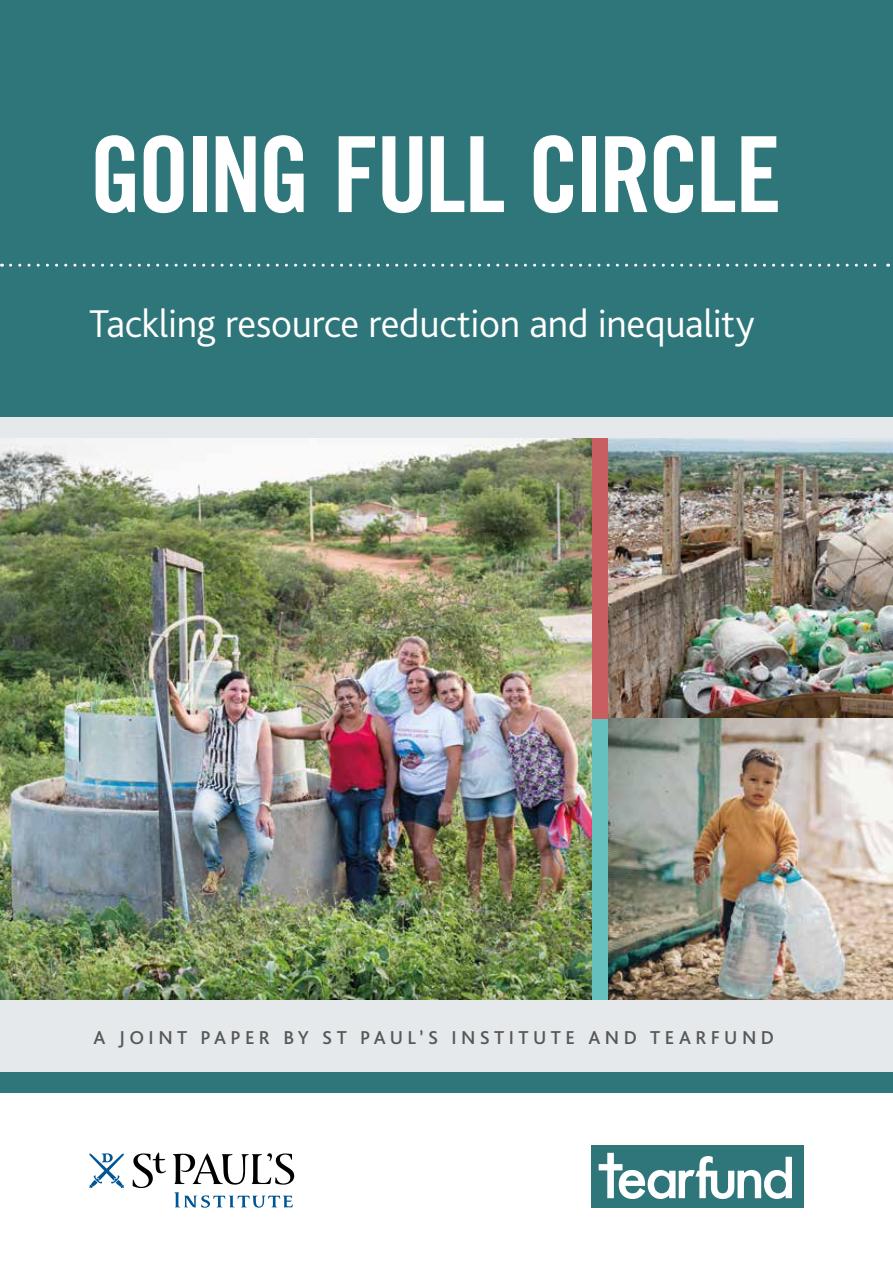
<style>
.page{position:relative;width:893px;height:1263px;background:#fff}
.page>*{position:absolute;margin:0;border:0;box-sizing:border-box;transform-origin:0 0}
.t1{font:105px "Trade Gothic Bold Cond Twenty";letter-spacing:-.04em;color:#fff}
.t2{font:300 40.5px "Bliss Pro";letter-spacing:-.01em;color:#fff}
.t3{font:500 19.5px "Bliss Pro";letter-spacing:.225em;color:#575756}
</style>
<div class="page">
<div style="left:0;top:0;width:893px;height:1093px;background:#2e767a"></div>
<div style="left:591px;top:1145px;width:213px;height:63px;background:#2e767a"></div>
<svg style="left:599px;top:1153px;width:193px;height:46px"></svg>
<div style="left:0;top:417px;width:893px;height:654px;background:#e5e9ec"></div>
<img style="left:0;top:438px;width:591px;height:561px">
<img style="left:608px;top:438px;width:285px;height:281px">
<img style="left:608px;top:719px;width:285px;height:280px">
<svg style="left:133px;top:1152px;width:33px;height:36px"></svg>
<svg style="left:173px;top:1153px;width:121px;height:31px"></svg>
<svg style="left:89px;top:1153px;width:35px;height:35px"></svg>
<svg style="left:174px;top:1192px;width:119px;height:16px"></svg>
<svg style="left:11px;top:264px;width:878px;height:3px"></svg>
<h1 class="t1" style="left:89px;top:111px;width:694px">GOING FULL CIRCLE</h1>
<h2 class="t2" style="left:89px;top:298px;width:667px">Tackling resource reduction and inequality</h2>
<p class="t3" style="left:94px;top:1025px;width:682px">A JOINT PAPER BY ST PAUL’S INSTITUTE AND TEARFUND</p>
</div>
